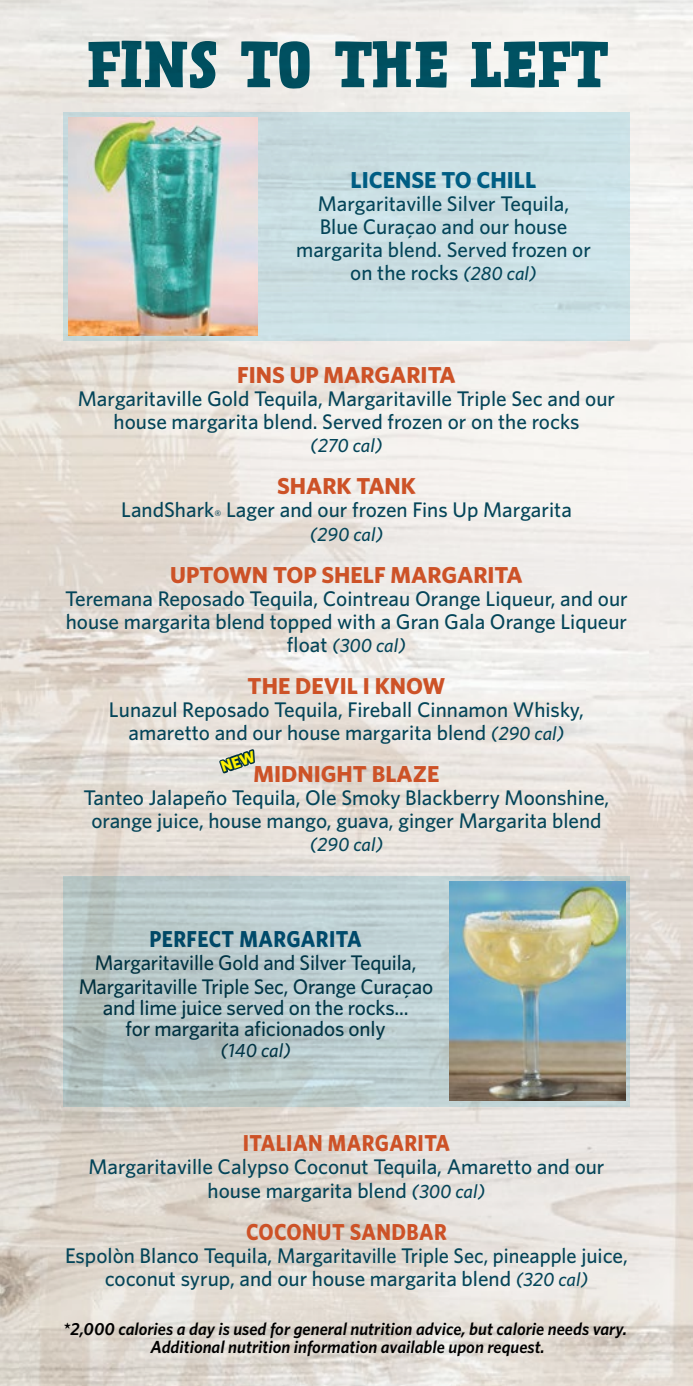
<style>
.page{position:relative;width:693px;height:1386px;background:#fff}
.page>*{position:absolute;margin:0;border:0;box-sizing:border-box;transform-origin:0 0}
.t1{font:700 57.75px "Prater Serif One";letter-spacing:.01em;color:#005568}
.t2{font:700 23.1px "Whitney";color:#cd5227}
.t3{font:700 23.1px "Whitney";letter-spacing:.02em;color:#cd5227;scale:.9 1}
.t4{font:700 23.1px "Whitney";letter-spacing:.005em;color:#005d83;scale:.9 1}
.t5{font:700 23.1px "Whitney";letter-spacing:.005em;color:#005d83}
.t6{font:500 21.18px/23.1px "Whitney";color:#044559;text-align:center}
.t7{font:italic 500 19.25px "Whitney";color:#044559}
.t8{font:italic 600 17.5px/17.5px "Whitney";color:#000;text-align:center}
.s1{font-style:italic;font-size:19.25px}
.s2{font-style:normal;font-size:21.18px}
</style>
<div class="page">
<div style="left:63px;top:112px;width:567px;height:228px;background:#cbdfe4"></div>
<svg style="left:63px;top:876px;width:567px;height:231px;background:#bacacc"></svg>
<img style="left:68px;top:117px;width:189px;height:218px">
<img style="left:449px;top:881px;width:176px;height:220px">
<svg style="left:221px;top:751px;width:35px;height:21px"></svg>
<h1 class="t1" style="left:86px;top:22px;width:522px">FINS TO THE LEFT</h1>
<p class="t5" style="left:351px;top:166px;width:187px">LICENSE TO CHILL</p>
<p class="t6" style="left:296px;top:192px;width:296px">Margaritaville Silver Tequila,<br>Blue Curaçao and our house margarita blend. Served frozen or on the rocks <span class="s1">(280 cal)</span></p>
<p class="t2" style="left:237px;top:361px;width:220px">FINS UP MARGARITA</p>
<p class="t6" style="left:78px;top:387px;width:539px">Margaritaville Gold Tequila, Margaritaville Triple Sec and our house margarita blend. Served frozen or on the rocks</p>
<p class="t7" style="left:310px;top:433px;width:74px">(270 cal)</p>
<p class="t2" style="left:277px;top:472px;width:140px">SHARK TANK</p>
<p class="t6" style="left:121px;top:498px;width:452px">LandShark<sub>®</sub> Lager and our frozen Fins Up Margarita</p>
<p class="t7" style="left:310px;top:521px;width:75px">(290 cal)</p>
<p class="t2" style="left:170px;top:561px;width:354px">UPTOWN TOP SHELF MARGARITA</p>
<p class="t6" style="left:65px;top:586px;width:564px;text-align:left">Teremana Reposado Tequila, Cointreau Orange Liqueur, and our house margarita blend topped with a Gran Gala Orange Liqueur</p>
<p class="t7" style="left:287px;top:632px;width:121px"><span class="s2">float</span> (300 cal)</p>
<p class="t2" style="left:248px;top:672px;width:199px">THE DEVIL I KNOW</p>
<p class="t6" style="left:109px;top:698px;width:477px">Lunazul Reposado Tequila, Fireball Cinnamon Whisky, amaretto and our house margarita blend <span class="s1">(290 cal)</span></p>
<p class="t2" style="left:254px;top:760px;width:187px">MIDNIGHT BLAZE</p>
<p class="t6" style="left:84px;top:786px;width:527px">Tanteo Jalapeño Tequila, Ole Smoky Blackberry Moonshine, orange juice, house mango, guava, ginger Margarita blend</p>
<p class="t7" style="left:310px;top:832px;width:75px">(290 cal)</p>
<p class="t4" style="left:150px;top:925px;width:237px">PERFECT MARGARITA</p>
<p class="t6" style="left:78px;top:951px;width:357px">Margaritaville Gold and Silver Tequila,<br>Margaritaville Triple Sec, Orange Curaçao</p>
<p class="t6" style="left:103px;top:996px;width:307px;line-height:21px">and lime juice served on the rocks... for margarita aficionados only</p>
<p class="t7" style="left:220px;top:1037px;width:72px">(140 cal)</p>
<p class="t3" style="left:243px;top:1129px;width:232px">ITALIAN MARGARITA</p>
<p class="t6" style="left:88px;top:1155px;width:518px">Margaritaville Calypso Coconut Tequila, Amaretto and our house margarita blend <span class="s1">(300 cal)</span></p>
<p class="t3" style="left:246px;top:1217px;width:225px">COCONUT SANDBAR</p>
<p class="t6" style="left:65px;top:1243px;width:565px">Espolòn Blanco Tequila, Margaritaville Triple Sec, pineapple juice, coconut syrup, and our house margarita blend <span class="s1">(320 cal)</span></p>
<p class="t8" style="left:63px;top:1320px;width:565px">*2,000 calories a day is used for general nutrition advice, but calorie needs vary.<br>Additional nutrition information available upon request.</p>
</div>
